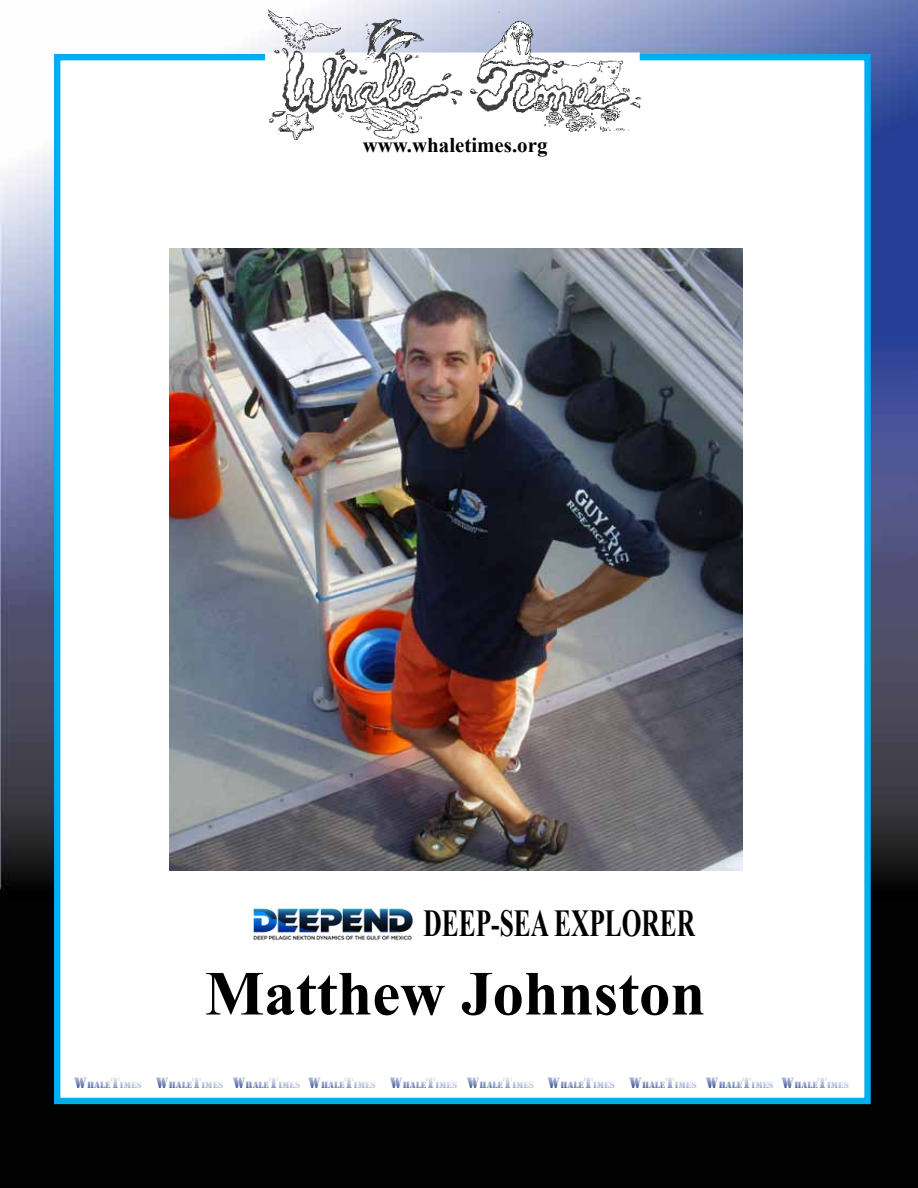
<style>
.page{position:relative;width:918px;height:1188px;background:#fff}
.page>*{position:absolute;margin:0;border:0;box-sizing:border-box;transform-origin:0 0}
.t1{font:700 62.7px "Times New Roman";color:#000}
.t2{font:700 38.1px "Times New Roman";color:#000;scale:.67 1}
.t3{font:700 20.85px "Times New Roman";color:#000}
.t4{font:9.45px "Stencil";color:#25408f}
.s1{font-size:15.75px}
</style>
<div class="page">
<img style="left:0;top:0;width:918px;height:1188px">
<div style="left:57px;top:57px;width:811px;height:1044px;background:#fff"></div>
<div style="left:54px;top:54px;width:817px;height:1050px;border:6px solid #00aeef"></div>
<img style="left:256px;top:0;width:398px;height:140px">
<img style="left:253px;top:908px;width:160px;height:33px">
<img style="left:170px;top:248px;width:572px;height:623px">
<h3 class="t3" style="left:363px;top:131px;width:186px">www.whaletimes.org</h3>
<h2 class="t2" style="left:424px;top:897px;width:407px">Deep-Sea EXPLORER</h2>
<h1 class="t1" style="left:205px;top:950px;width:502px">Matthew Johnston</h1>
<p class="t4" style="left:74px;top:1079px;width:776px"><span class="s1">W</span>HALE<span class="s1">T</span>IMES <span class="s1">W</span>HALE<span class="s1">T</span>IMES <span class="s1">W</span>HALE<span class="s1">T</span>IMES <span class="s1">W</span>HALE<span class="s1">T</span>IMES <span class="s1">W</span>HALE<span class="s1">T</span>IMES <span class="s1">W</span>HALE<span class="s1">T</span>IMES <span class="s1">W</span>HALE<span class="s1">T</span>IMES <span class="s1">W</span>HALE<span class="s1">T</span>IMES <span class="s1">W</span>HALE<span class="s1">T</span>IMES <span class="s1">W</span>HALE<span class="s1">T</span>IMES</p>
</div>
